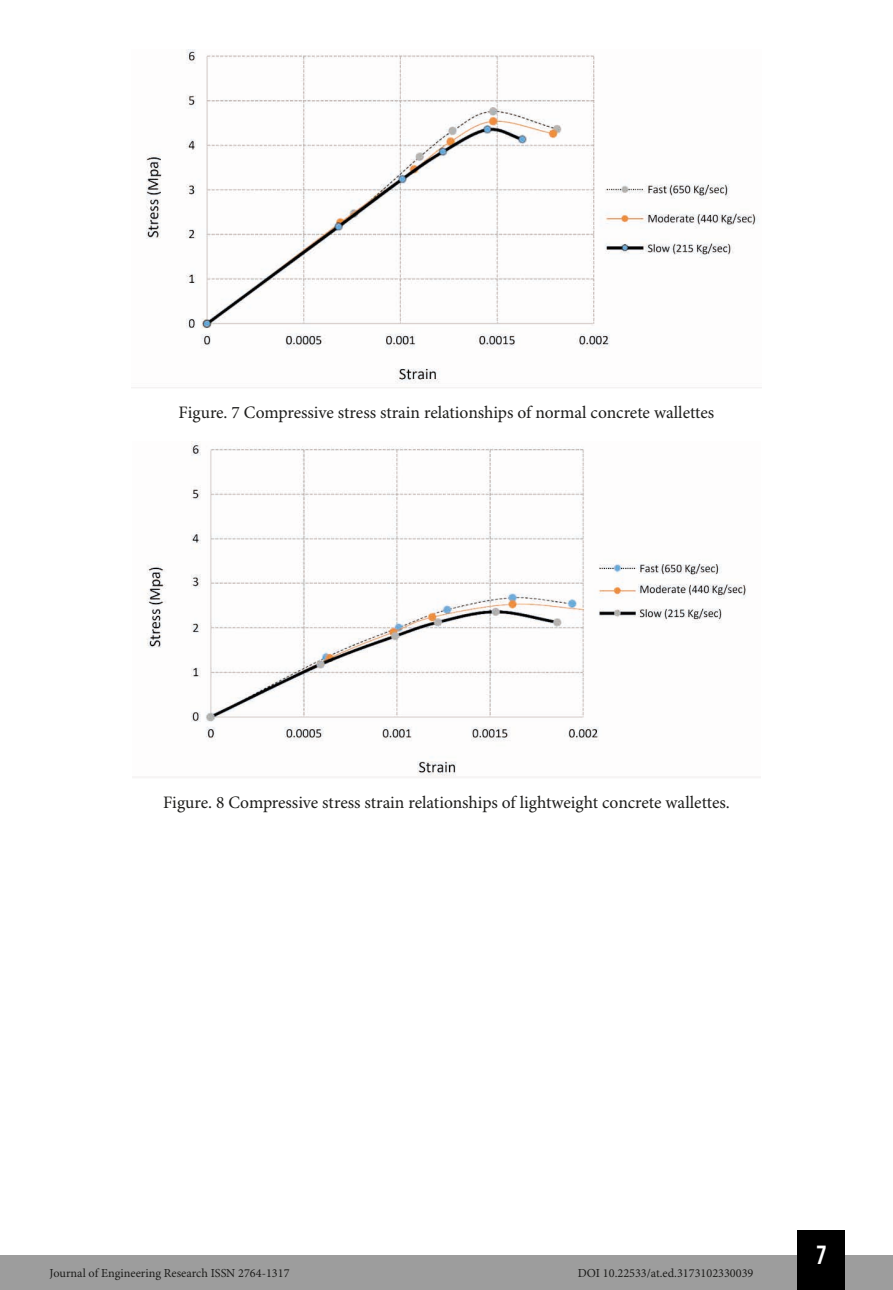
<style>
.page{position:relative;width:893px;height:1290px;background:#fff}
.page>*{position:absolute;margin:0;border:0;box-sizing:border-box;transform-origin:0 0}
.t1{font:26.25px "Bebas Kai";color:#fff}
.t2{font:17.5px "Minion Pro";color:#1d1d1b}
.t3{font:12.25px "Minion Pro";color:#1d1d1b}
</style>
<div class="page">
<div style="left:0;top:1255px;width:893px;height:35px;background:#9d9d9d"></div>
<div style="left:797px;top:1230px;width:48px;height:60px;background:#000"></div>
<img style="left:132px;top:50px;width:629px;height:338px">
<img style="left:132px;top:442px;width:629px;height:336px">
<p class="t2" style="left:179px;top:402px;width:537px">Figure. 7 Compressive stress strain relationships of normal concrete wallettes</p>
<p class="t2" style="left:163px;top:792px;width:568px">Figure. 8 Compressive stress strain relationships of lightweight concrete wallettes.</p>
<p class="t3" style="left:50px;top:1266px;width:241px">Journal of Engineering Research ISSN 2764-1317</p>
<p class="t3" style="left:578px;top:1266px;width:177px">DOI 10.22533/at.ed.3173102330039</p>
<h1 class="t1" style="left:817px;top:1241px;width:11px">7</h1>
</div>
